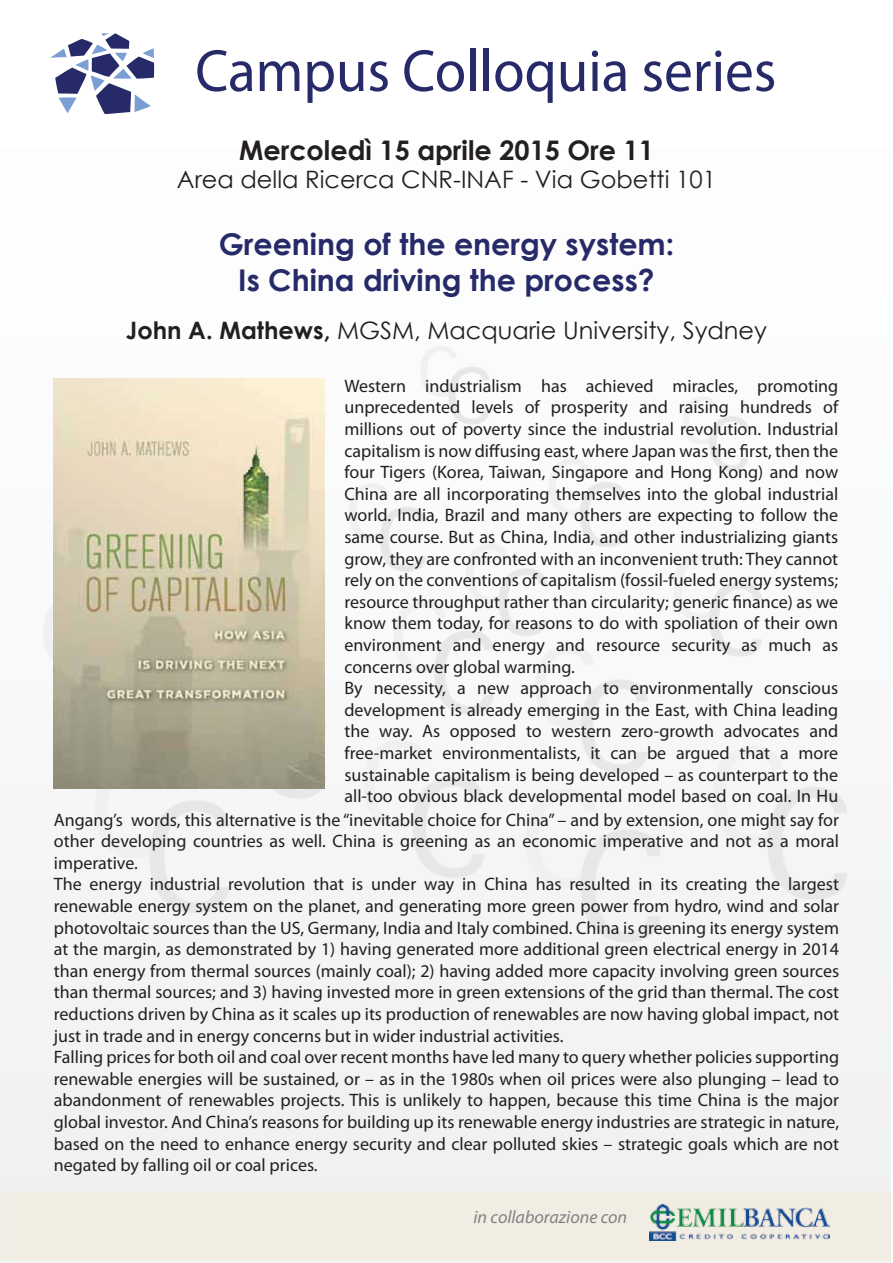
<style>
.page{position:relative;width:893px;height:1263px;background:#fff}
.page>*{position:absolute;margin:0;border:0;box-sizing:border-box;transform-origin:0 0}
.t1{font:60px "Myriad Pro";color:#262a69;scale:.95 1}
.t2{font:700 30px/36px "Century Gothic";color:#262a69;text-align:center}
.t3{font:700 27px "Century Gothic";color:#231f20}
.t4{font:24px "Century Gothic";color:#231f20}
.t5{font:18px/21.6px "Myriad Pro";color:#231f20}
.t6{font:italic 18px "Myriad Pro";color:#808285}
.s1{font-weight:700}
</style>
<div class="page">
<svg style="left:50px;top:33px;width:104px;height:81px"></svg>
<div style="left:54px;top:1129px;width:171px;height:126px;background:#f0f1f1"></div>
<div style="left:242px;top:1145px;width:204px;height:37px;background:#f0f1f1"></div>
<div style="left:426px;top:1143px;width:178px;height:78px;background:#f0f1f1"></div>
<img style="left:53px;top:379px;width:271px;height:409px">
<div style="left:1px;top:1192px;width:891px;height:67px;background:#f2ede2"></div>
<img style="left:649px;top:1204px;width:181px;height:37px">
<h1 class="t1" style="left:195px;top:38px;width:613px">Campus Colloquia series</h1>
<h3 class="t3" style="left:239px;top:132px;width:416px">Mercoledì 15 aprile 2015 Ore 11</h3>
<h3 class="t4" style="left:177px;top:164px;width:540px">Area della Ricerca CNR-INAF - Via Gobetti 101</h3>
<h2 class="t2" style="left:219px;top:225px;width:457px">Greening of the energy system:<br>Is China driving the process?</h2>
<h3 class="t4" style="left:126px;top:315px;width:643px"><span class="s1">John A. Mathews,</span> MGSM, Macquarie University, Sydney</h3>
<p class="t5" style="left:344px;top:375px;width:495px">Western industrialism has achieved miracles, promoting unprecedented levels of prosperity and raising hundreds of millions out of poverty since the industrial revolution. Industrial capitalism is now diffusing east, where Japan was the first, then the four Tigers (Korea, Taiwan, Singapore and Hong Kong) and now China are all incorporating themselves into the global industrial world. India, Brazil and many others are expecting to follow the same course. But as China, India, and other industrializing giants grow, they are confronted with an inconvenient truth: They cannot rely on the conventions of capitalism (fossil-fueled energy systems; resource throughput rather than circularity; generic finance) as we know them today, for reasons to do with spoliation of their own environment and energy and resource security as much as concerns over global warming.<br>By necessity, a new approach to environmentally conscious development is already emerging in the East, with China leading the way. As opposed to western zero-growth advocates and free-market environmentalists, it can be argued that a more sustainable capitalism is being developed – as counterpart to the all-too obvious black developmental model based on coal. In Hu</p>
<p class="t5" style="left:54px;top:809px;width:787px">Angang’s words, this alternative is the “inevitable choice for China” – and by extension, one might say for other developing countries as well. China is greening as an economic imperative and not as a moral imperative.<br>The energy industrial revolution that is under way in China has resulted in its creating the largest renewable energy system on the planet, and generating more green power from hydro, wind and solar photovoltaic sources than the US, Germany, India and Italy combined. China is greening its energy system at the margin, as demonstrated by 1) having generated more additional green electrical energy in 2014 than energy from thermal sources (mainly coal); 2) having added more capacity involving green sources than thermal sources; and 3) having invested more in green extensions of the grid than thermal. The cost reductions driven by China as it scales up its production of renewables are now having global impact, not just in trade and in energy concerns but in wider industrial activities.<br>Falling prices for both oil and coal over recent months have led many to query whether policies supporting renewable energies will be sustained, or – as in the 1980s when oil prices were also plunging – lead to abandonment of renewables projects. This is unlikely to happen, because this time China is the major global investor. And China’s reasons for building up its renewable energy industries are strategic in nature, based on the need to enhance energy security and clear polluted skies – strategic goals which are not negated by falling oil or coal prices.</p>
<p class="t6" style="left:474px;top:1207px;width:155px">in collaborazione con</p>
</div>
